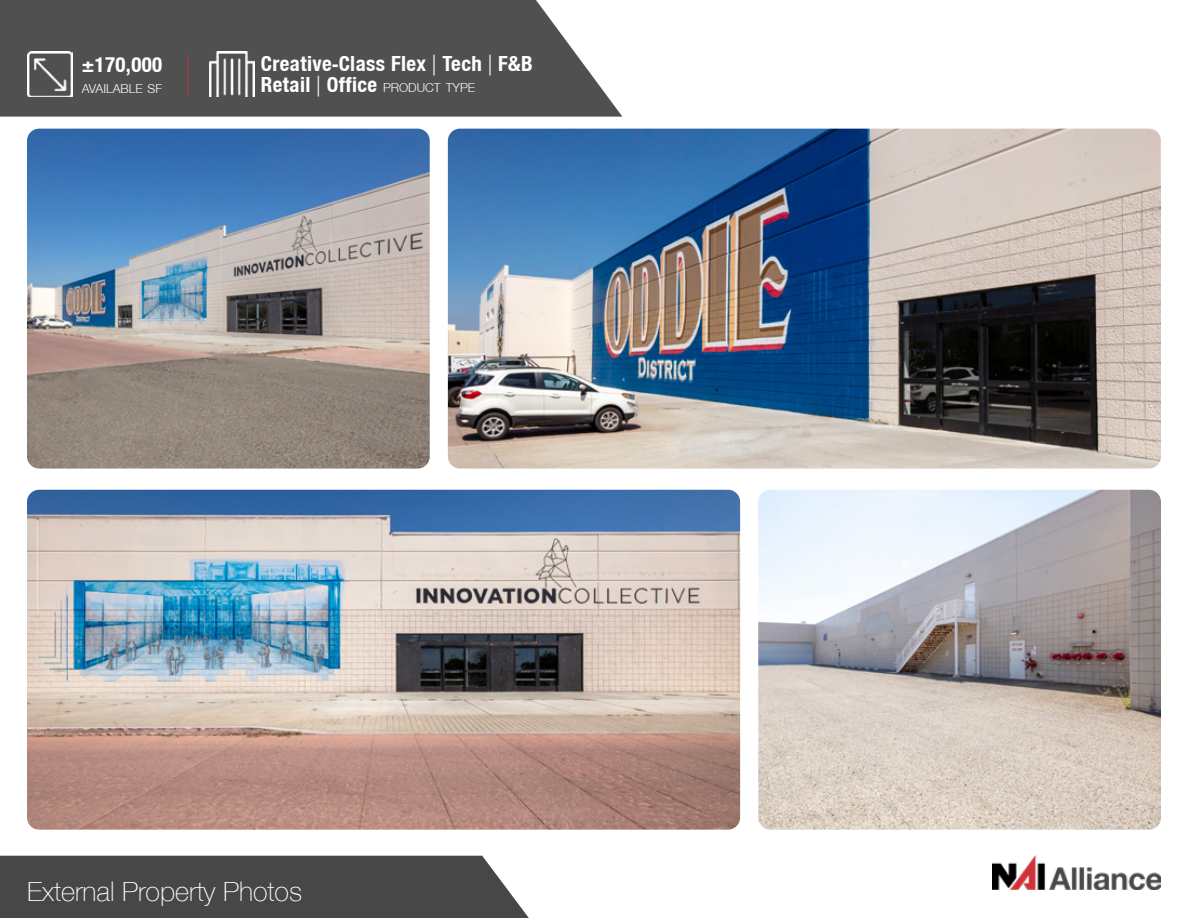
<style>
.page{position:relative;width:1188px;height:918px;background:#fff}
.page>*{position:absolute;margin:0;border:0;box-sizing:border-box;transform-origin:0 0}
.t1{font:100 27px "Helvetica Neue LT";color:#fff}
.t2{font:700 condensed 20.85px/21.5px "Helvetica Neue LT";letter-spacing:.02em;color:#fff}
.t3{font:300 12.3px "Helvetica Neue LT";color:#fff}
.s1{font-weight:300;font-style:italic;font-stretch:normal}
.s2{font-weight:300;font-stretch:normal;font-size:12.3px}
</style>
<div class="page">
<img style="left:27px;top:490px;width:713px;height:340px">
<img style="left:448px;top:129px;width:713px;height:340px">
<img style="left:27px;top:129px;width:403px;height:340px">
<img style="left:758px;top:490px;width:403px;height:340px">
<div style="left:0;top:856px;width:529px;height:62px;background:#474748"></div>
<img style="left:992px;top:856px;width:169px;height:34px">
<svg style="left:0;top:0;width:622px;height:117px;background:#5d5d5e"></svg>
<img style="left:209px;top:52px;width:45px;height:45px">
<hr style="left:187px;top:54px;width:1px;height:42px;background:#cf2f40">
<img style="left:27px;top:52px;width:45px;height:45px">
<p class="t2" style="left:82px;top:53px;width:82px">±170,000</p>
<p class="t3" style="left:82px;top:81px;width:82px">AVAILABLE SF</p>
<p class="t2" style="left:261px;top:53px;width:273px">Creative-Class Flex <span class="s1">|</span> Tech <span class="s1">|</span> F&amp;B<br>Retail <span class="s1">|</span> Office <span class="s2">PRODUCT TYPE</span></p>
<p class="t1" style="left:27px;top:875px;width:277px">External Property Photos</p>
</div>
